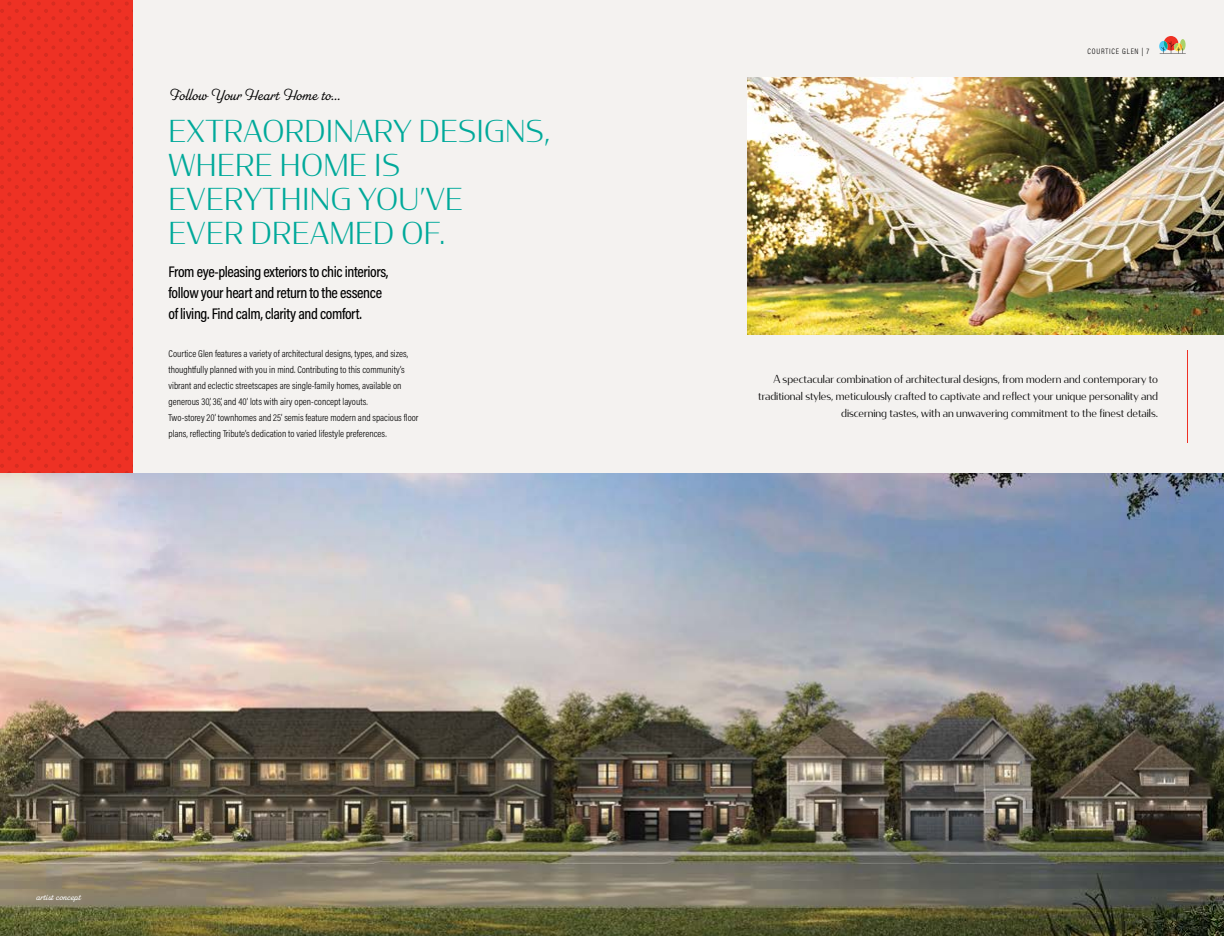
<style>
.page{position:relative;width:1224px;height:936px;background:#f4f2f0}
.page>*{position:absolute;margin:0;border:0;box-sizing:border-box;transform-origin:0 0}
.t1{font:300 30px/34px "Condor";letter-spacing:.01em;color:#00a99a}
.t2{font:300 16px "Parkside";color:#000}
.t3{font:500 15.5px/21px "Acumin Pro Cond";letter-spacing:-.025em;color:#000}
.t4{font:300 11px/17px "Condor";color:#000;text-align:right}
.t5{font:300 10px/16px "Acumin Pro Cond";color:#000}
.t6{font:300 10px "Parkside";color:#fff}
.t7{font:300 8px "Acumin Pro Cond";letter-spacing:.105em;color:#000}
</style>
<div class="page">
<svg style="left:1159px;top:36px;width:27px;height:18px"></svg>
<svg style="left:0;top:0;width:133px;height:473px;background:#eb3023"></svg>
<img style="left:0;top:473px;width:1224px;height:463px">
<img style="left:747px;top:77px;width:477px;height:257px">
<hr style="left:1187px;top:350px;width:1px;height:92px;background:#ee3124">
<h2 class="t2" style="left:168px;top:86px;width:174px">Follow Your Heart Home to…</h2>
<h1 class="t1" style="left:169px;top:113px;width:384px">EXTRAORDINARY DESIGNS,<br>WHERE HOME IS<br>EVERYTHING YOU’VE<br>EVER DREAMED OF.</h1>
<h3 class="t3" style="left:168px;top:260px;width:221px">From eye-pleasing exteriors to chic interiors, follow your heart and return to the essence of living. Find calm, clarity and comfort.</h3>
<p class="t5" style="left:169px;top:345px;width:252px">Courtice Glen features a variety of architectural designs, types, and sizes, thoughtfully planned with you in mind. Contributing to this community’s vibrant and eclectic streetscapes are single-family homes, available on generous 30’, 36’, and 40’ lots with airy open-concept layouts.<br>Two-storey 20’ townhomes and 25’ semis feature modern and spacious floor plans, reflecting Tribute’s dedication to varied lifestyle preferences.</p>
<p class="t6" style="left:36px;top:891px;width:46px">artist concept</p>
<p class="t7" style="left:1087px;top:46px;width:63px">COURTICE GLEN | 7</p>
<p class="t4" style="left:758px;top:370px;width:401px">A spectacular combination of architectural designs, from modern and contemporary to traditional styles, meticulously crafted to captivate and reflect your unique personality and discerning tastes, with an unwavering commitment to the finest details.</p>
</div>
